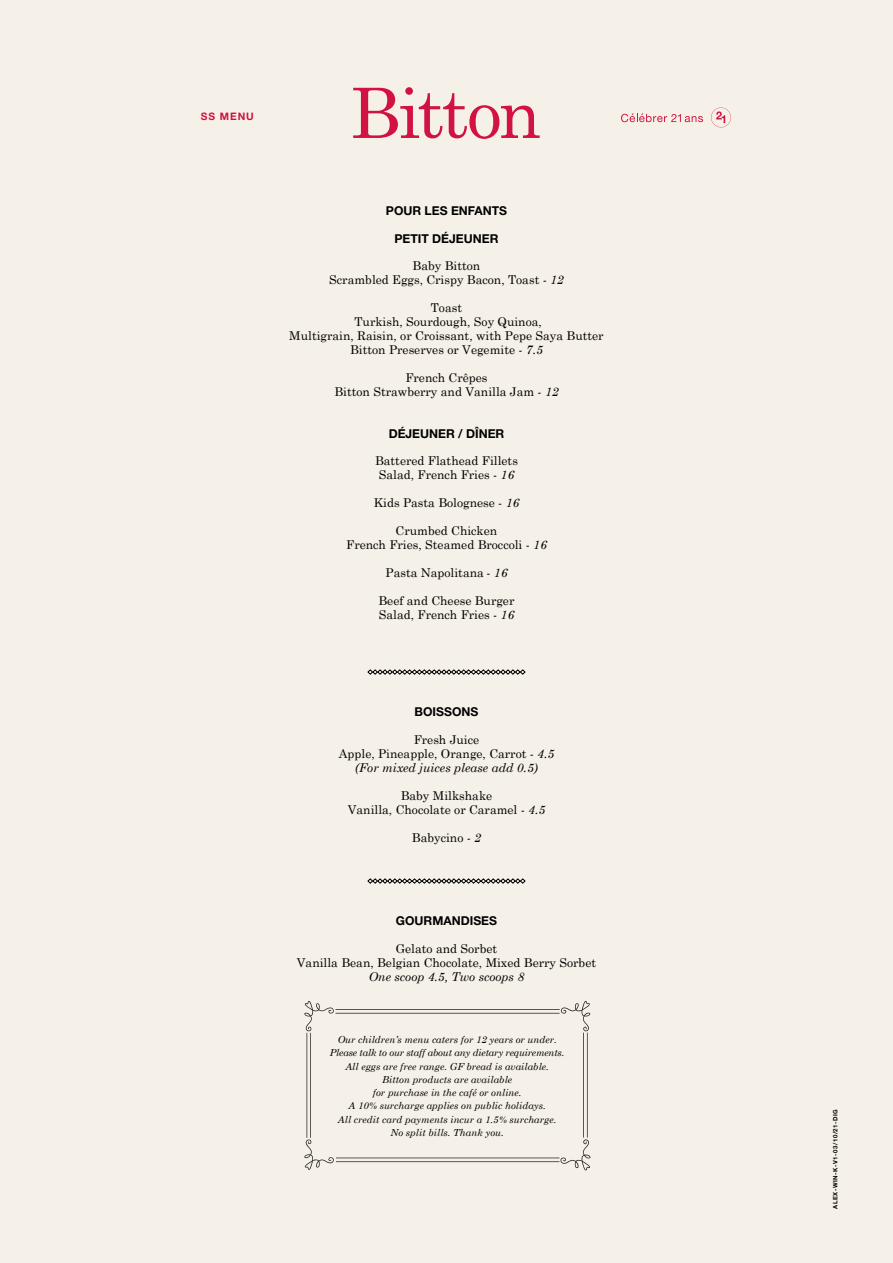
<style>
.page{position:relative;width:893px;height:1263px;background:#f6f1e8}
.page>*{position:absolute;margin:0;border:0;box-sizing:border-box;transform-origin:0 0}
.t1{font:12.15px/14px "Century Schoolbook";color:#000;text-align:center}
.t2{font:700 12.15px "Helvetica Neue LT Pro";color:#000}
.t3{font:italic 12.15px "Century Schoolbook";color:#000}
.t4{font:700 10.2px "Helvetica Neue LT Pro";letter-spacing:.09em;color:#d11242}
.t5{font:italic 9.75px/13.4px "Century Schoolbook";color:#000;text-align:center}
.t6{font:700 6px "Helvetica Neue LT Pro";letter-spacing:.09em;color:#000}
.s1{font-style:italic}
</style>
<div class="page">
<svg style="left:367px;top:669px;width:159px;height:6px"></svg>
<svg style="left:367px;top:878px;width:159px;height:6px"></svg>
<svg style="left:353px;top:87px;width:187px;height:52px"></svg>
<svg style="left:711px;top:107px;width:20px;height:20px"></svg>
<svg style="left:621px;top:113px;width:82px;height:9px"></svg>
<svg style="left:304px;top:1001px;width:286px;height:169px"></svg>
<p class="t4" style="left:201px;top:110px;width:54px">SS MENU</p>
<p class="t2" style="left:386px;top:203px;width:123px">POUR LES ENFANTS</p>
<p class="t2" style="left:394px;top:231px;width:105px">PETIT DÉJEUNER</p>
<p class="t1" style="left:329px;top:258px;width:236px">Baby Bitton<br>Scrambled Eggs, Crispy Bacon, Toast <span class="s1">- 12</span></p>
<p class="t1" style="left:289px;top:300px;width:316px">Toast<br>Turkish, Sourdough, Soy Quinoa,<br>Multigrain, Raisin, or Croissant, with Pepe Saya Butter<br>Bitton Preserves or Vegemite <span class="s1">- 7.5</span></p>
<p class="t1" style="left:334px;top:369px;width:226px">French Crêpes<br>Bitton Strawberry and Vanilla Jam <span class="s1">- 12</span></p>
<p class="t2" style="left:389px;top:426px;width:117px">DÉJEUNER / DÎNER</p>
<p class="t1" style="left:375px;top:453px;width:144px">Battered Flathead Fillets<br>Salad, French Fries - <span class="s1">16</span></p>
<p class="t1" style="left:374px;top:495px;width:147px">Kids Pasta Bolognese - <span class="s1">16</span></p>
<p class="t1" style="left:346px;top:523px;width:202px">Crumbed Chicken<br>French Fries, Steamed Broccoli - <span class="s1">16</span></p>
<p class="t1" style="left:386px;top:564px;width:123px">Pasta Napolitana - <span class="s1">16</span></p>
<p class="t1" style="left:379px;top:592px;width:137px;text-align:left">Beef and Cheese Burger<br>Salad, French Fries - <span class="s1">16</span></p>
<p class="t2" style="left:415px;top:704px;width:65px">BOISSONS</p>
<p class="t1" style="left:339px;top:732px;width:217px">Fresh Juice<br>Apple, Pineapple, Orange, Carrot <span class="s1">- 4.5 (For mixed juices please add 0.5)</span></p>
<p class="t1" style="left:348px;top:787px;width:199px">Baby Milkshake<br>Vanilla, Chocolate or Caramel <span class="s1">- 4.5</span></p>
<p class="t1" style="left:412px;top:829px;width:71px">Babycino <span class="s1">- 2</span></p>
<p class="t2" style="left:396px;top:913px;width:103px">GOURMANDISES</p>
<p class="t1" style="left:297px;top:941px;width:301px">Gelato and Sorbet<br>Vanilla Bean, Belgian Chocolate, Mixed Berry Sorbet</p>
<p class="t3" style="left:369px;top:967px;width:157px">One scoop 4.5, Two scoops 8</p>
<p class="t5" style="left:330px;top:1032px;width:236px">Our children’s menu caters for 12 years or under.<br>Please talk to our staff about any dietary requirements.<br>All eggs are free range. GF bread is available.<br>Bitton products are available<br>for purchase in the café or online.<br>A 10% surcharge applies on public holidays.<br>All credit card payments incur a 1.5% surcharge.<br>No split bills. Thank you.</p>
<p class="t6" style="left:832px;top:1209px;width:101px;rotate:-90deg">ALEX-WIN-K-V1-03/10/21-DIG</p>
</div>
